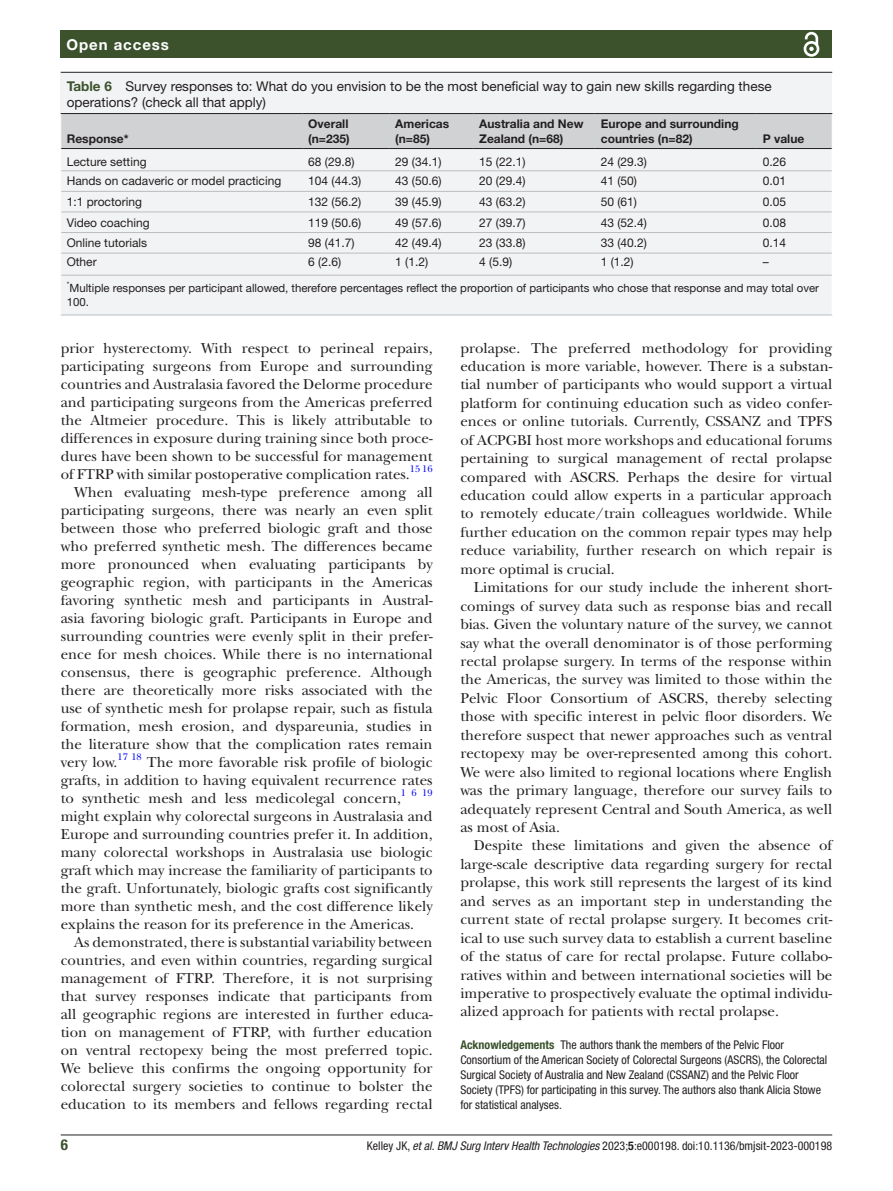
<style>
.page{position:relative;width:893px;height:1191px;background:#fff}
.page>*{position:absolute;margin:0;border:0;box-sizing:border-box;transform-origin:0 0}
.t1{font:15px/18.5px "New Baskerville";color:#231f20;text-align:justify}
.t2{font:700 15px "Helvetica Neue LT Std";letter-spacing:.065em;color:#fff}
.t3{font:700 condensed 15px "Helvetica Neue LT Std";color:#3b522d}
.t4{font:13.5px/16.5px "Helvetica Neue LT Std";color:#231f20}
.t5{font:condensed 12px/14.9px "Helvetica Neue LT Std";color:#231f20}
.t6{font:12px "Helvetica Neue LT Std";color:#231f20}
.t7{font:700 12px/14.4px "Helvetica Neue LT Std";color:#231f20}
.t8{font:11.4px/13.6px "Helvetica Neue LT Std";color:#231f20}
.t9{font:9.9px "New Baskerville";color:#00f}
.s1{font-weight:700;color:#3b522d}
.s2{font-style:italic}
.s3{font-weight:700}
</style>
<div class="page">
<hr style="left:61px;top:1134px;width:771px;height:1px;background:#231f20">
<div style="left:61px;top:31px;width:771px;height:27px;background:#3b522d"></div>
<svg style="left:803px;top:31px;width:17px;height:26px"></svg>
<div style="left:61px;top:73px;width:771px;height:242px;background:#f2f3f4"></div>
<hr style="left:61px;top:72px;width:771px;height:1px;background:#231f20">
<hr style="left:61px;top:113px;width:241px;height:1px;background:#231f20">
<hr style="left:302px;top:113px;width:87px;height:1px;background:#231f20">
<hr style="left:389px;top:113px;width:84px;height:1px;background:#231f20">
<hr style="left:473px;top:113px;width:122px;height:1px;background:#231f20">
<hr style="left:595px;top:113px;width:162px;height:1px;background:#231f20">
<hr style="left:757px;top:113px;width:75px;height:1px;background:#231f20">
<hr style="left:61px;top:275px;width:241px;height:1px;background:#bcbdc0">
<hr style="left:61px;top:315px;width:241px;height:1px;background:#bcbdc0">
<hr style="left:302px;top:315px;width:87px;height:1px;background:#bcbdc0">
<hr style="left:389px;top:315px;width:84px;height:1px;background:#bcbdc0">
<hr style="left:473px;top:315px;width:122px;height:1px;background:#bcbdc0">
<hr style="left:595px;top:315px;width:162px;height:1px;background:#bcbdc0">
<hr style="left:757px;top:315px;width:75px;height:1px;background:#bcbdc0">
<hr style="left:302px;top:275px;width:87px;height:1px;background:#bcbdc0">
<hr style="left:389px;top:275px;width:84px;height:1px;background:#bcbdc0">
<hr style="left:473px;top:275px;width:122px;height:1px;background:#bcbdc0">
<hr style="left:595px;top:275px;width:162px;height:1px;background:#bcbdc0">
<hr style="left:757px;top:275px;width:75px;height:1px;background:#bcbdc0">
<svg style="left:60px;top:114px;width:773px;height:161px"></svg>
<p class="t2" style="left:66px;top:35px;width:104px">Open access</p>
<p class="t4" style="left:67px;top:77px;width:706px"><span class="s1">Table 6</span> Survey responses to: What do you envision to be the most beneficial way to gain new skills regarding these operations? (check all that apply)</p>
<p class="t7" style="left:67px;top:131px;width:63px">Response*</p>
<p class="t7" style="left:308px;top:116px;width:43px">Overall (n=235)</p>
<p class="t7" style="left:395px;top:116px;width:55px">Americas (n=85)</p>
<p class="t7" style="left:479px;top:116px;width:106px">Australia and New<br>Zealand (n=68)</p>
<p class="t7" style="left:601px;top:116px;width:140px">Europe and surrounding countries (n=82)</p>
<p class="t7" style="left:763px;top:131px;width:43px">P value</p>
<p class="t6" style="left:67px;top:155px;width:81px">Lecture setting</p>
<p class="t6" style="left:308px;top:155px;width:48px">68 (29.8)</p>
<p class="t6" style="left:395px;top:155px;width:48px">29 (34.1)</p>
<p class="t6" style="left:479px;top:155px;width:48px">15 (22.1)</p>
<p class="t6" style="left:601px;top:155px;width:48px">24 (29.3)</p>
<p class="t6" style="left:763px;top:155px;width:25px">0.26</p>
<p class="t6" style="left:67px;top:174px;width:216px">Hands on cadaveric or model practicing</p>
<p class="t6" style="left:308px;top:174px;width:54px">104 (44.3)</p>
<p class="t6" style="left:395px;top:174px;width:48px">43 (50.6)</p>
<p class="t6" style="left:479px;top:174px;width:48px">20 (29.4)</p>
<p class="t6" style="left:601px;top:174px;width:38px">41 (50)</p>
<p class="t6" style="left:763px;top:174px;width:25px">0.01</p>
<p class="t6" style="left:67px;top:194px;width:77px">1:1 proctoring</p>
<p class="t6" style="left:308px;top:194px;width:54px">132 (56.2)</p>
<p class="t6" style="left:395px;top:194px;width:48px">39 (45.9)</p>
<p class="t6" style="left:479px;top:194px;width:48px">43 (63.2)</p>
<p class="t6" style="left:601px;top:194px;width:38px">50 (61)</p>
<p class="t6" style="left:763px;top:194px;width:25px">0.05</p>
<p class="t6" style="left:67px;top:215px;width:84px">Video coaching</p>
<p class="t6" style="left:308px;top:215px;width:54px">119 (50.6)</p>
<p class="t6" style="left:395px;top:215px;width:48px">49 (57.6)</p>
<p class="t6" style="left:479px;top:215px;width:48px">27 (39.7)</p>
<p class="t6" style="left:601px;top:215px;width:48px">43 (52.4)</p>
<p class="t6" style="left:763px;top:215px;width:25px">0.08</p>
<p class="t6" style="left:67px;top:236px;width:82px">Online tutorials</p>
<p class="t6" style="left:308px;top:236px;width:48px">98 (41.7)</p>
<p class="t6" style="left:395px;top:236px;width:48px">42 (49.4)</p>
<p class="t6" style="left:479px;top:236px;width:48px">23 (33.8)</p>
<p class="t6" style="left:601px;top:236px;width:48px">33 (40.2)</p>
<p class="t6" style="left:763px;top:236px;width:25px">0.14</p>
<p class="t6" style="left:67px;top:255px;width:32px">Other</p>
<p class="t6" style="left:308px;top:255px;width:34px">6 (2.6)</p>
<p class="t6" style="left:395px;top:255px;width:34px">1 (1.2)</p>
<p class="t6" style="left:479px;top:255px;width:34px">4 (5.9)</p>
<p class="t6" style="left:601px;top:255px;width:34px">1 (1.2)</p>
<p class="t6" style="left:763px;top:255px;width:7px">–</p>
<p class="t8" style="left:67px;top:281px;width:754px"><sup>*</sup>Multiple responses per participant allowed, therefore percentages reflect the proportion of participants who chose that response and may total over<br>100.</p>
<p class="t1" style="left:61px;top:339px;width:373px">prior hysterectomy. With respect to perineal repairs, participating surgeons from Europe and surrounding countries and Australasia favored the Delorme procedure and participating surgeons from the Americas preferred the Altmeier procedure. This is likely attributable to differences in exposure during training since both proce&shy;dures have been shown to be successful for management of FTRP with similar postoperative complication rates.</p>
<p class="t9" style="left:410px;top:463px;width:24px">15 16</p>
<p class="t1" style="left:61px;top:483px;width:373px;line-height:18px;text-indent:13px">When evaluating mesh-type preference among all participating surgeons, there was nearly an even split between those who preferred biologic graft and those who preferred synthetic mesh. The differences became more pronounced when evaluating participants by geographic region, with participants in the Americas favoring synthetic mesh and participants in Austral&shy;asia favoring biologic graft. Participants in Europe and surrounding countries were evenly split in their prefer&shy;ence for mesh choices. While there is no international consensus, there is geographic preference. Although there are theoretically more risks associated with the use of synthetic mesh for prolapse repair, such as fistula formation, mesh erosion, and dyspareunia, studies in the literature show that the complication rates remain very low.</p>
<p class="t9" style="left:118px;top:751px;width:26px">17 18</p>
<p class="t1" style="left:61px;top:753px;width:373px;line-height:18px;text-indent:86px">The more favorable risk profile of biologic grafts, in addition to having equivalent recurrence rates to synthetic mesh and less medicolegal concern,</p>
<p class="t9" style="left:401px;top:787px;width:33px">1 6 19</p>
<p class="t1" style="left:61px;top:807px;width:373px;line-height:18px">might explain why colorectal surgeons in Australasia and Europe and surrounding countries prefer it. In addition, many colorectal workshops in Australasia use biologic graft which may increase the familiarity of participants to the graft. Unfortunately, biologic grafts cost significantly more than synthetic mesh, and the cost difference likely explains the reason for its preference in the Americas.</p>
<p class="t1" style="left:61px;top:933px;width:373px;line-height:18px;text-indent:14px">As demonstrated, there is substantial variability between countries, and even within countries, regarding surgical management of FTRP. Therefore, it is not surprising that survey responses indicate that participants from all geographic regions are interested in further educa&shy;tion on management of FTRP, with further education on ventral rectopexy being the most preferred topic.<br>We believe this confirms the ongoing opportunity for colorectal surgery societies to continue to bolster the education to its members and fellows regarding rectal</p>
<p class="t1" style="left:460px;top:338px;width:373px">prolapse. The preferred methodology for providing education is more variable, however. There is a substan&shy;tial number of participants who would support a virtual platform for continuing education such as video confer&shy;ences or online tutorials. Currently, CSSANZ and TPFS of ACPGBI host more workshops and educational forums pertaining to surgical management of rectal prolapse compared with ASCRS. Perhaps the desire for virtual education could allow experts in a particular approach to remotely educate/train colleagues worldwide. While further education on the common repair types may help reduce variability, further research on which repair is more optimal is crucial.</p>
<p class="t1" style="left:460px;top:578px;width:373px;text-indent:14px">Limitations for our study include the inherent short&shy;comings of survey data such as response bias and recall bias. Given the voluntary nature of the survey, we cannot say what the overall denominator is of those performing rectal prolapse surgery. In terms of the response within the Americas, the survey was limited to those within the Pelvic Floor Consortium of ASCRS, thereby selecting those with specific interest in pelvic floor disorders. We therefore suspect that newer approaches such as ventral rectopexy may be over-represented among this cohort.<br>We were also limited to regional locations where English was the primary language, therefore our survey fails to adequately represent Central and South America, as well as most of Asia.</p>
<p class="t1" style="left:460px;top:836px;width:373px;text-indent:14px">Despite these limitations and given the absence of large-scale descriptive data regarding surgery for rectal prolapse, this work still represents the largest of its kind and serves as an important step in understanding the current state of rectal prolapse surgery. It becomes crit&shy;ical to use such survey data to establish a current baseline of the status of care for rectal prolapse. Future collabo&shy;ratives within and between international societies will be imperative to prospectively evaluate the optimal individu&shy;alized approach for patients with rectal prolapse.</p>
<p class="t5" style="left:460px;top:1037px;width:368px"><span class="s1">Acknowledgements</span> The authors thank the members of the Pelvic Floor Consortium of the American Society of Colorectal Surgeons (ASCRS), the Colorectal Surgical Society of Australia and New Zealand (CSSANZ) and the Pelvic Floor Society (TPFS) for participating in this survey. The authors also thank Alicia Stowe for statistical analyses.</p>
<p class="t3" style="left:61px;top:1135px;width:9px">6</p>
<p class="t5" style="left:367px;top:1137px;width:467px">Kelley JK, <span class="s2">et al</span>. <span class="s2">BMJ Surg Interv Health Technologies</span> 2023;<span class="s3">5</span>:e000198. doi:10.1136/bmjsit-2023-000198</p>
</div>
